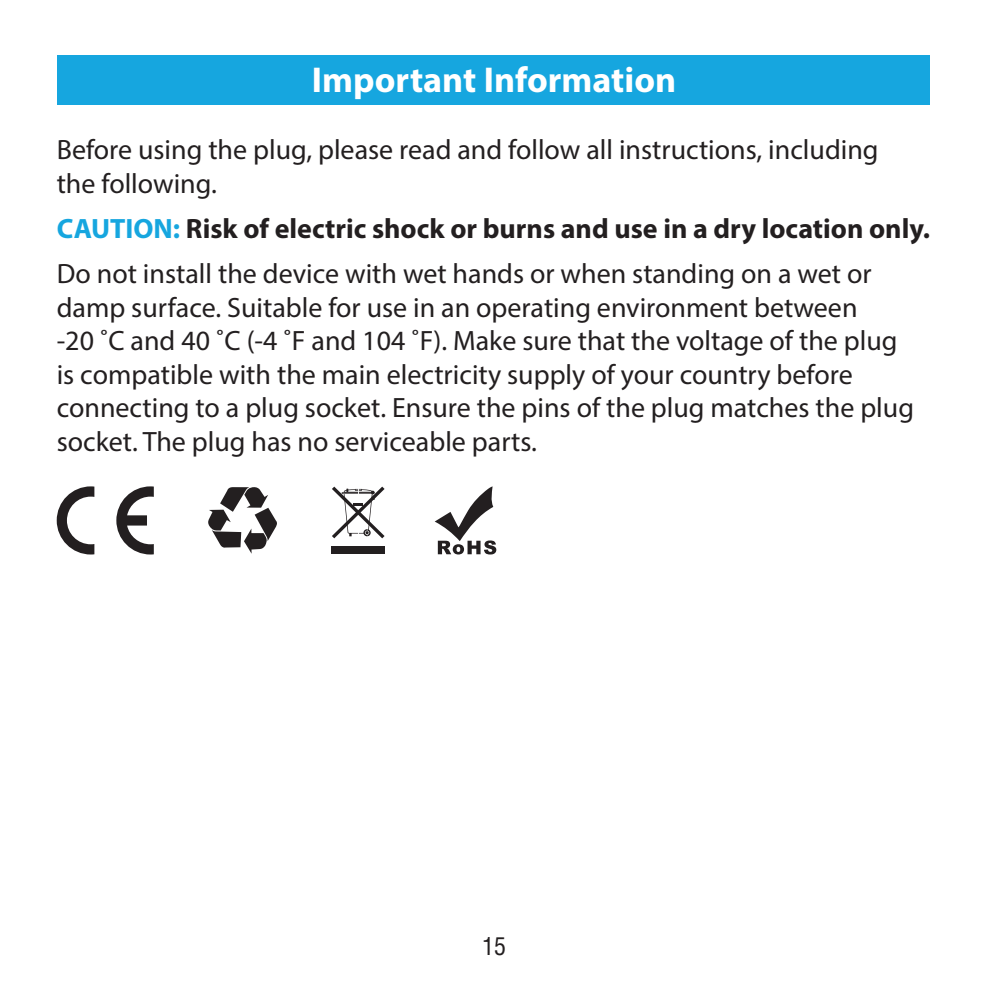
<style>
.page{position:relative;width:987px;height:987px;background:#fff}
.page>*{position:absolute;margin:0;border:0;box-sizing:border-box;transform-origin:0 0}
.t1{font:700 36px "Myriad Pro";color:#fff}
.t2{font:28px/33.6px "Myriad Pro";color:#231f20}
.t3{font:condensed 24px "Helvetica LT Std";color:#231f20}
.s1{font-weight:700;color:#16a6df}
.s2{font-weight:700}
</style>
<div class="page">
<div style="left:57px;top:56px;width:872px;height:49px;background:#16a6df"></div>
<svg style="left:434px;top:486px;width:62px;height:68px"></svg>
<svg style="left:332px;top:486px;width:52px;height:52px"></svg>
<div style="left:331px;top:546px;width:54px;height:8px;background:#231f20"></div>
<svg style="left:208px;top:487px;width:69px;height:66px"></svg>
<svg style="left:116px;top:486px;width:38px;height:68px"></svg>
<svg style="left:57px;top:486px;width:37px;height:68px"></svg>
<p class="t1" style="left:312px;top:56px;width:366px">Important Information</p>
<p class="t2" style="left:57px;top:133px;width:823px">Before using the plug, please read and follow all instructions, including the following.</p>
<p class="t2" style="left:57px;top:206px;width:874px;line-height:44.8px"><span class="s1">CAUTION:</span> <span class="s2">Risk of electric shock or burns and use in a dry location only.<br></span>Do not install the device with wet hands or when standing on a wet or</p>
<p class="t2" style="left:57px;top:290px;width:858px">damp surface. Suitable for use in an operating environment between<br>-20 ˚C and 40 ˚C (-4 ˚F and 104 ˚F). Make sure that the voltage of the plug is compatible with the main electricity supply of your country before connecting to a plug socket. Ensure the pins of the plug matches the plug socket. The plug has no serviceable parts.</p>
<p class="t3" style="left:482px;top:931px;width:25px">15</p>
</div>
